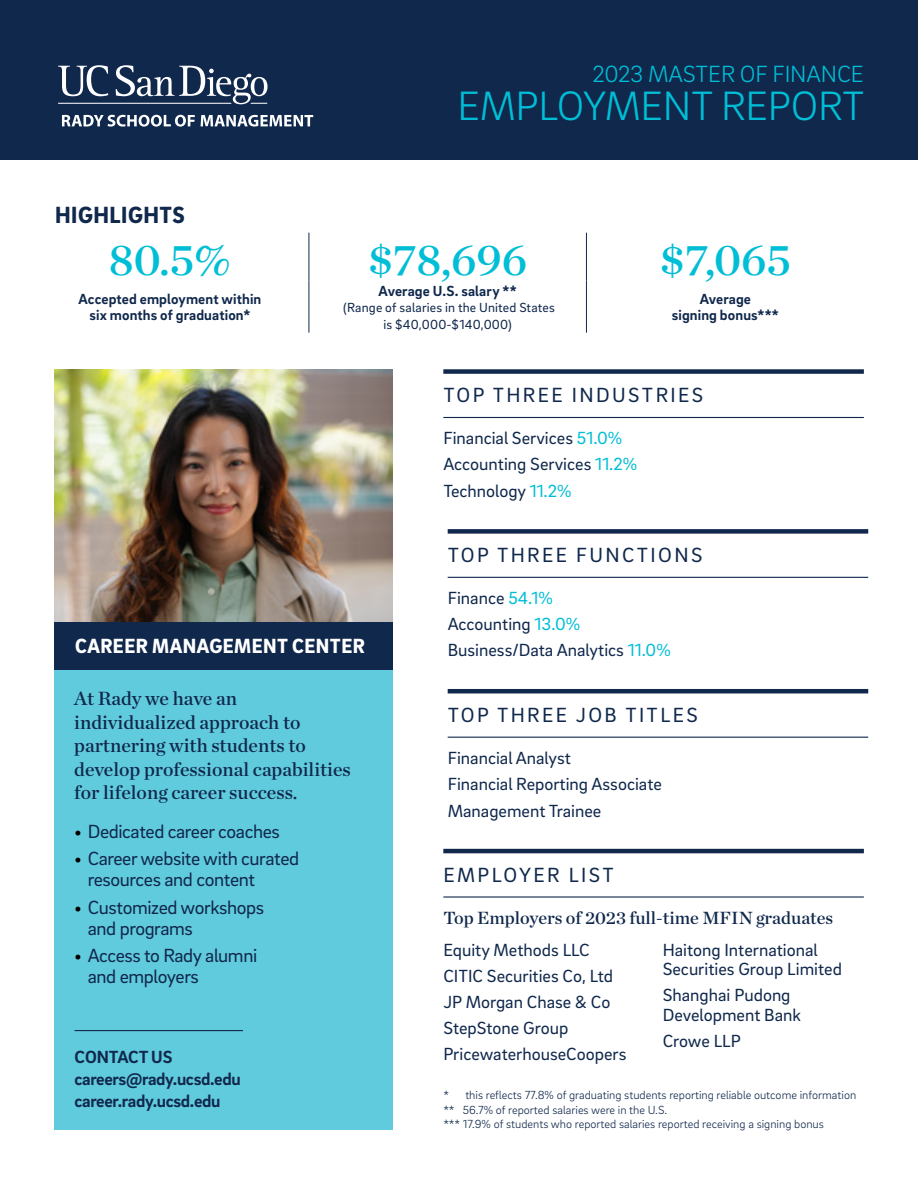
<style>
.page{position:relative;width:918px;height:1188px;background:#fff}
.page>*{position:absolute;margin:0;border:0;box-sizing:border-box;transform-origin:0 0}
.t1{font:45px "Chronicle Deck Semi";color:#00bed6}
.t2{font:300 42px "Brix Sans";letter-spacing:-.005em;color:#00bed6}
.t3{font:300 24px "Brix Sans";letter-spacing:-.005em;color:#00bed6}
.t4{font:900 24px "Brix Sans";letter-spacing:.025em;color:#10284c;scale:.95 1}
.t5{font:21px "Brix Sans";letter-spacing:.115em;color:#10284c}
.t6{font:900 21px "Brix Sans";letter-spacing:.025em;color:#fff;scale:.95 1}
.t7{font:19.5px/21px "Brix Sans";letter-spacing:-.02em;color:#10284c}
.t8{font:19.5px/23.4px "Chronicle Deck Semi";color:#10284c}
.t9{font:18px/26px "Brix Sans";color:#10284c}
.t10{font:700 18px/21.6px "Brix Sans";letter-spacing:-.02em;color:#10284c}
.t11{font:18px "Chronicle Deck Semi";color:#10284c}
.t12{font:700 15px/16.5px "Brix Sans";letter-spacing:.01em;color:#10284c;text-align:center}
.t13{font:13.5px/16.5px "Brix Sans";letter-spacing:.01em;color:#10284c;text-align:center}
.t14{font:300 12px/14.4px "Brix Sans";color:#10284c}
.s1{color:#00bed6}
.s2{font-family:"Calibri";font-size:15.75px;color:#000}
</style>
<div class="page">
<div style="left:0;top:0;width:918px;height:160px;background:#10284c"></div>
<svg style="left:58px;top:65px;width:210px;height:39px"></svg>
<svg style="left:62px;top:115px;width:133px;height:12px"></svg>
<svg style="left:201px;top:115px;width:112px;height:12px"></svg>
<hr style="left:309px;top:233px;width:1px;height:48px;background:#10284c">
<hr style="left:586px;top:233px;width:1px;height:48px;background:#10284c">
<hr style="left:309px;top:281px;width:1px;height:52px;background:#10284c">
<hr style="left:586px;top:281px;width:1px;height:52px;background:#10284c">
<hr style="left:443px;top:849px;width:421px;height:4px;background:#10284c">
<hr style="left:443px;top:896px;width:421px;height:2px;background:#10284c">
<img style="left:54px;top:369px;width:338px;height:253px">
<div style="left:54px;top:669px;width:338px;height:461px;background:#61cbde"></div>
<div style="left:54px;top:622px;width:338px;height:47px;background:#10284c"></div>
<hr style="left:75px;top:1030px;width:168px;height:1px;background:#10284c">
<div style="left:443px;top:369px;width:421px;height:5px;background:#10284c"></div>
<hr style="left:443px;top:417px;width:421px;height:1px;background:#10284c">
<div style="left:448px;top:529px;width:420px;height:5px;background:#10284c"></div>
<hr style="left:448px;top:577px;width:420px;height:1px;background:#10284c">
<hr style="left:448px;top:689px;width:420px;height:4px;background:#10284c">
<hr style="left:448px;top:737px;width:420px;height:1px;background:#10284c">
<h3 class="t3" style="left:593px;top:59px;width:273px">2023 MASTER OF FINANCE</h3>
<h2 class="t2" style="left:457px;top:79px;width:409px">EMPLOYMENT REPORT</h2>
<h3 class="t4" style="left:55px;top:199px;width:138px">HIGHLIGHTS</h3>
<h1 class="t1" style="left:109px;top:224px;width:124px">80.5%</h1>
<h1 class="t1" style="left:368px;top:224px;width:161px">$78,696</h1>
<h1 class="t1" style="left:660px;top:224px;width:133px">$7,065</h1>
<p class="t12" style="left:79px;top:290px;width:184px">Accepted employment within six months of graduation*</p>
<p class="t12" style="left:379px;top:282px;width:140px">Average U.S. salary **</p>
<p class="t13" style="left:343px;top:299px;width:213px">(Range of salaries in the United States is $40,000-$140,000)</p>
<p class="t12" style="left:672px;top:290px;width:108px">Average<br>signing bonus***</p>
<p class="t5" style="left:443px;top:381px;width:261px">TOP THREE INDUSTRIES</p>
<p class="t9" style="left:443px;top:424px;width:195px;line-height:26.7px">Financial Services <span class="s1">51.0%<br></span>Accounting Services <span class="s1">11.2%<br></span>Technology <span class="s1">11.2%</span></p>
<p class="t6" style="left:75px;top:632px;width:307px">CAREER MANAGEMENT CENTER</p>
<p class="t8" style="left:74px;top:686px;width:278px">At Rady we have an individualized approach to partnering with students to develop professional capabilities for lifelong career success.</p>
<p class="t7" style="left:74px;top:820px;width:207px"><span class="s2">•</span> Dedicated career coaches</p>
<p class="t7" style="left:88px;top:848px;width:213px;text-indent:-14px"><span class="s2">•</span> Career website with curated resources and content</p>
<p class="t7" style="left:88px;top:896px;width:178px;text-indent:-14px"><span class="s2">•</span> Customized workshops and programs</p>
<p class="t7" style="left:88px;top:945px;width:171px;text-indent:-14px"><span class="s2">•</span> Access to Rady alumni and employers</p>
<p class="t10" style="left:75px;top:1046px;width:168px">CONTACT US careers@rady.ucsd.edu career.rady.ucsd.edu</p>
<p class="t5" style="left:448px;top:541px;width:256px">TOP THREE FUNCTIONS</p>
<p class="t9" style="left:448px;top:584px;width:225px">Finance <span class="s1">54.1%<br></span>Accounting <span class="s1">13.0%<br></span>Business/Data Analytics <span class="s1">11.0%</span></p>
<p class="t5" style="left:448px;top:701px;width:252px">TOP THREE JOB TITLES</p>
<p class="t9" style="left:448px;top:743px;width:216px;line-height:26.7px">Financial Analyst<br>Financial Reporting Associate<br>Management Trainee</p>
<p class="t5" style="left:443px;top:861px;width:172px">EMPLOYER LIST</p>
<p class="t11" style="left:443px;top:904px;width:391px">Top Employers of 2023 full-time MFIN graduates</p>
<p class="t9" style="left:443px;top:936px;width:185px">Equity Methods LLC<br>CITIC Securities Co, Ltd<br>JP Morgan Chase &amp; Co<br>StepStone Group<br>PricewaterhouseCoopers</p>
<p class="t9" style="left:663px;top:939px;width:181px;line-height:19.5px">Haitong International<br>Securities Group Limited</p>
<p class="t9" style="left:663px;top:985px;width:140px;line-height:19.5px">Shanghai Pudong<br>Development Bank</p>
<p class="t9" style="left:663px;top:1027px;width:80px">Crowe LLP</p>
<p class="t14" style="left:443px;top:1088px;width:414px">* this reflects 77.8% of graduating students reporting reliable outcome information ** 56.7% of reported salaries were in the U.S.<br>*** 17.9% of students who reported salaries reported receiving a signing bonus</p>
</div>
